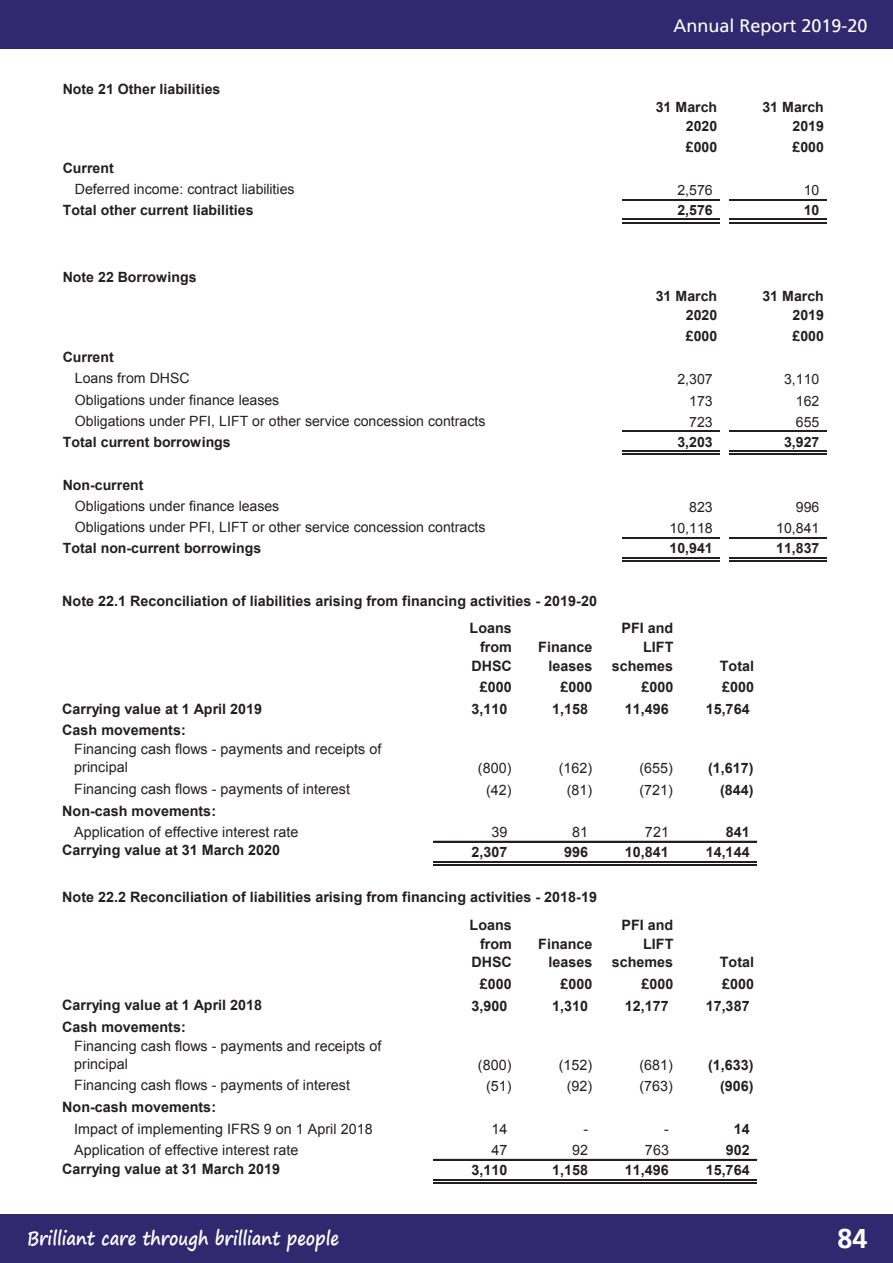
<style>
.page{position:relative;width:893px;height:1263px;background:#fff}
.page>*{position:absolute;margin:0;border:0;box-sizing:border-box;transform-origin:0 0}
.t1{font:700 27px "Frutiger LT Pro";color:#fff}
.t2{font:700 18.9px "Segoe Print";color:#fff;scale:.87 1}
.t3{font:18px "Frutiger LT Pro";color:#fff}
.t4{font:700 14.25px/18.8px "Arial";letter-spacing:.005em;color:#231f20;text-align:right}
.t5{font:14.25px/17.7px "Arial";letter-spacing:.005em;color:#231f20}
.t6{font:14.1px "Arial";color:#231f20}
.t7{font:700 14.1px/18.5px "Arial";color:#231f20;text-align:right}
</style>
<div class="page">
<div style="left:0;top:0;width:893px;height:49px;background:#32286f"></div>
<div style="left:0;top:1214px;width:893px;height:49px;background:#32286f"></div>
<hr style="left:622px;top:199px;width:98px;height:1px;background:#231f20">
<hr style="left:622px;top:219px;width:98px;height:1px;background:#231f20">
<hr style="left:622px;top:222px;width:98px;height:1px;background:#231f20">
<hr style="left:622px;top:431px;width:98px;height:1px;background:#231f20">
<hr style="left:622px;top:450px;width:98px;height:2px;background:#231f20">
<hr style="left:622px;top:453px;width:98px;height:2px;background:#231f20">
<hr style="left:622px;top:537px;width:98px;height:2px;background:#231f20">
<hr style="left:622px;top:557px;width:98px;height:1px;background:#231f20">
<hr style="left:622px;top:560px;width:98px;height:1px;background:#231f20">
<hr style="left:729px;top:199px;width:97px;height:1px;background:#231f20">
<hr style="left:729px;top:219px;width:97px;height:1px;background:#231f20">
<hr style="left:729px;top:222px;width:97px;height:1px;background:#231f20">
<hr style="left:729px;top:431px;width:97px;height:1px;background:#231f20">
<hr style="left:729px;top:450px;width:97px;height:2px;background:#231f20">
<hr style="left:729px;top:453px;width:97px;height:2px;background:#231f20">
<hr style="left:729px;top:537px;width:97px;height:2px;background:#231f20">
<hr style="left:729px;top:557px;width:97px;height:1px;background:#231f20">
<hr style="left:729px;top:560px;width:97px;height:1px;background:#231f20">
<hr style="left:434px;top:841px;width:323px;height:2px;background:#231f20">
<hr style="left:434px;top:861px;width:323px;height:2px;background:#231f20">
<hr style="left:434px;top:864px;width:323px;height:2px;background:#231f20">
<hr style="left:434px;top:1159px;width:323px;height:2px;background:#231f20">
<hr style="left:434px;top:1179px;width:323px;height:2px;background:#231f20">
<hr style="left:434px;top:1182px;width:323px;height:2px;background:#231f20">
<p class="t7" style="left:63px;top:80px;width:159px">Note 21 Other liabilities</p>
<p class="t3" style="left:673px;top:15px;width:196px">Annual Report 2019-20</p>
<p class="t7" style="left:656px;top:98px;width:63px">31 March<br>2020</p>
<p class="t7" style="left:762px;top:98px;width:63px">31 March<br>2019</p>
<p class="t7" style="left:686px;top:138px;width:33px">£000</p>
<p class="t7" style="left:792px;top:138px;width:33px">£000</p>
<p class="t7" style="left:63px;top:160px;width:52px">Current</p>
<p class="t6" style="left:75px;top:180px;width:221px">Deferred income: contract liabilities</p>
<p class="t6" style="left:677px;top:181px;width:37px">2,576</p>
<p class="t6" style="left:804px;top:181px;width:17px">10</p>
<p class="t7" style="left:63px;top:201px;width:192px">Total other current liabilities</p>
<p class="t7" style="left:677px;top:201px;width:37px">2,576</p>
<p class="t7" style="left:804px;top:201px;width:17px">10</p>
<p class="t7" style="left:63px;top:268px;width:135px">Note 22 Borrowings</p>
<p class="t7" style="left:656px;top:287px;width:63px">31 March<br>2020</p>
<p class="t7" style="left:762px;top:287px;width:63px">31 March<br>2019</p>
<p class="t7" style="left:686px;top:327px;width:33px">£000</p>
<p class="t7" style="left:792px;top:327px;width:33px">£000</p>
<p class="t7" style="left:63px;top:349px;width:52px">Current</p>
<p class="t6" style="left:75px;top:369px;width:116px">Loans from DHSC</p>
<p class="t6" style="left:677px;top:370px;width:37px">2,307</p>
<p class="t6" style="left:784px;top:370px;width:37px">3,110</p>
<p class="t6" style="left:75px;top:391px;width:206px">Obligations under finance leases</p>
<p class="t6" style="left:689px;top:391px;width:25px">173</p>
<p class="t6" style="left:796px;top:391px;width:25px">162</p>
<p class="t6" style="left:75px;top:412px;width:412px">Obligations under PFI, LIFT or other service concession contracts</p>
<p class="t6" style="left:689px;top:413px;width:25px">723</p>
<p class="t6" style="left:796px;top:413px;width:25px">655</p>
<p class="t7" style="left:63px;top:433px;width:169px">Total current borrowings</p>
<p class="t7" style="left:677px;top:433px;width:37px">3,203</p>
<p class="t7" style="left:784px;top:433px;width:37px">3,927</p>
<p class="t7" style="left:63px;top:477px;width:82px">Non-current</p>
<p class="t6" style="left:75px;top:497px;width:206px">Obligations under finance leases</p>
<p class="t6" style="left:689px;top:498px;width:25px">823</p>
<p class="t6" style="left:796px;top:498px;width:25px">996</p>
<p class="t6" style="left:75px;top:518px;width:412px">Obligations under PFI, LIFT or other service concession contracts</p>
<p class="t6" style="left:670px;top:519px;width:45px">10,118</p>
<p class="t6" style="left:776px;top:519px;width:45px">10,841</p>
<p class="t7" style="left:63px;top:539px;width:200px">Total non-current borrowings</p>
<p class="t7" style="left:670px;top:539px;width:45px">10,941</p>
<p class="t7" style="left:776px;top:539px;width:45px">11,837</p>
<p class="t4" style="left:470px;top:588px;width:129px;line-height:27.3px;text-align:left;text-indent:-407px">Note 22.1 Reconciliation of liabilities arising from financing activities - 2019-20<br>Loans</p>
<p class="t4" style="left:471px;top:638px;width:42px;text-align:center">from<br>DHSC</p>
<p class="t4" style="left:538px;top:638px;width:56px">Finance leases</p>
<p class="t4" style="left:612px;top:619px;width:63px">PFI and<br>LIFT schemes</p>
<p class="t4" style="left:720px;top:657px;width:36px">Total</p>
<p class="t4" style="left:480px;top:678px;width:33px">£000</p>
<p class="t4" style="left:561px;top:678px;width:33px">£000</p>
<p class="t4" style="left:641px;top:678px;width:33px">£000</p>
<p class="t4" style="left:722px;top:678px;width:33px">£000</p>
<p class="t4" style="left:62px;top:700px;width:201px">Carrying value at 1 April 2019</p>
<p class="t4" style="left:471px;top:700px;width:37px">3,110</p>
<p class="t4" style="left:552px;top:700px;width:37px">1,158</p>
<p class="t4" style="left:625px;top:700px;width:45px">11,496</p>
<p class="t4" style="left:706px;top:700px;width:45px">15,764</p>
<p class="t4" style="left:62px;top:721px;width:125px">Cash movements:</p>
<p class="t5" style="left:74px;top:741px;width:309px">Financing cash flows - payments and receipts of principal</p>
<p class="t5" style="left:478px;top:759px;width:35px">(800)</p>
<p class="t5" style="left:559px;top:759px;width:35px">(162)</p>
<p class="t5" style="left:639px;top:759px;width:35px">(655)</p>
<p class="t4" style="left:708px;top:759px;width:47px">(1,617)</p>
<p class="t5" style="left:74px;top:780px;width:277px">Financing cash flows - payments of interest</p>
<p class="t5" style="left:486px;top:781px;width:27px">(42)</p>
<p class="t5" style="left:567px;top:781px;width:27px">(81)</p>
<p class="t5" style="left:639px;top:781px;width:35px">(721)</p>
<p class="t4" style="left:720px;top:781px;width:35px">(844)</p>
<p class="t4" style="left:62px;top:802px;width:155px">Non-cash movements:</p>
<p class="t5" style="left:74px;top:823px;width:225px">Application of effective interest rate</p>
<p class="t5" style="left:491px;top:824px;width:17px">39</p>
<p class="t5" style="left:572px;top:824px;width:17px">81</p>
<p class="t5" style="left:645px;top:824px;width:25px">721</p>
<p class="t4" style="left:726px;top:823px;width:25px">841</p>
<p class="t4" style="left:62px;top:841px;width:219px">Carrying value at 31 March 2020</p>
<p class="t4" style="left:471px;top:843px;width:37px">2,307</p>
<p class="t4" style="left:564px;top:843px;width:25px">996</p>
<p class="t4" style="left:625px;top:843px;width:45px">10,841</p>
<p class="t4" style="left:706px;top:843px;width:45px">14,144</p>
<p class="t4" style="left:470px;top:883px;width:129px;line-height:27.9px;text-align:left;text-indent:-407px">Note 22.2 Reconciliation of liabilities arising from financing activities - 2018-19<br>Loans</p>
<p class="t4" style="left:471px;top:935px;width:42px;text-align:center">from<br>DHSC</p>
<p class="t4" style="left:538px;top:935px;width:56px">Finance leases</p>
<p class="t4" style="left:612px;top:916px;width:63px">PFI and<br>LIFT schemes</p>
<p class="t4" style="left:720px;top:953px;width:36px">Total</p>
<p class="t4" style="left:480px;top:975px;width:33px">£000</p>
<p class="t4" style="left:561px;top:975px;width:33px">£000</p>
<p class="t4" style="left:641px;top:975px;width:33px">£000</p>
<p class="t4" style="left:722px;top:975px;width:33px">£000</p>
<p class="t4" style="left:62px;top:996px;width:201px">Carrying value at 1 April 2018</p>
<p class="t4" style="left:471px;top:997px;width:37px">3,900</p>
<p class="t4" style="left:552px;top:997px;width:37px">1,310</p>
<p class="t4" style="left:625px;top:997px;width:45px">12,177</p>
<p class="t4" style="left:706px;top:997px;width:45px">17,387</p>
<p class="t4" style="left:62px;top:1018px;width:125px">Cash movements:</p>
<p class="t5" style="left:74px;top:1037px;width:309px">Financing cash flows - payments and receipts of principal</p>
<p class="t5" style="left:478px;top:1056px;width:35px">(800)</p>
<p class="t5" style="left:559px;top:1056px;width:35px">(152)</p>
<p class="t5" style="left:639px;top:1056px;width:35px">(681)</p>
<p class="t4" style="left:708px;top:1056px;width:47px">(1,633)</p>
<p class="t5" style="left:74px;top:1077px;width:277px">Financing cash flows - payments of interest</p>
<p class="t5" style="left:486px;top:1077px;width:27px">(51)</p>
<p class="t5" style="left:567px;top:1077px;width:27px">(92)</p>
<p class="t5" style="left:639px;top:1077px;width:35px">(763)</p>
<p class="t4" style="left:720px;top:1077px;width:35px">(906)</p>
<p class="t4" style="left:62px;top:1098px;width:155px">Non-cash movements:</p>
<p class="t5" style="left:74px;top:1120px;width:300px">Impact of implementing IFRS 9 on 1 April 2018</p>
<p class="t5" style="left:491px;top:1120px;width:17px">14</p>
<p class="t5" style="left:583px;top:1120px;width:6px">-</p>
<p class="t5" style="left:664px;top:1120px;width:6px">-</p>
<p class="t4" style="left:734px;top:1120px;width:17px">14</p>
<p class="t5" style="left:74px;top:1141px;width:225px">Application of effective interest rate</p>
<p class="t5" style="left:491px;top:1142px;width:17px">47</p>
<p class="t5" style="left:572px;top:1142px;width:17px">92</p>
<p class="t5" style="left:645px;top:1142px;width:25px">763</p>
<p class="t4" style="left:726px;top:1141px;width:25px">902</p>
<p class="t4" style="left:62px;top:1160px;width:219px">Carrying value at 31 March 2019</p>
<p class="t4" style="left:471px;top:1161px;width:37px">3,110</p>
<p class="t4" style="left:552px;top:1161px;width:37px">1,158</p>
<p class="t4" style="left:625px;top:1161px;width:45px">11,496</p>
<p class="t4" style="left:706px;top:1161px;width:45px">15,764</p>
<h2 class="t2" style="left:27px;top:1221px;width:360px">Brilliant care through brilliant people</h2>
<h1 class="t1" style="left:838px;top:1222px;width:32px">84</h1>
</div>
